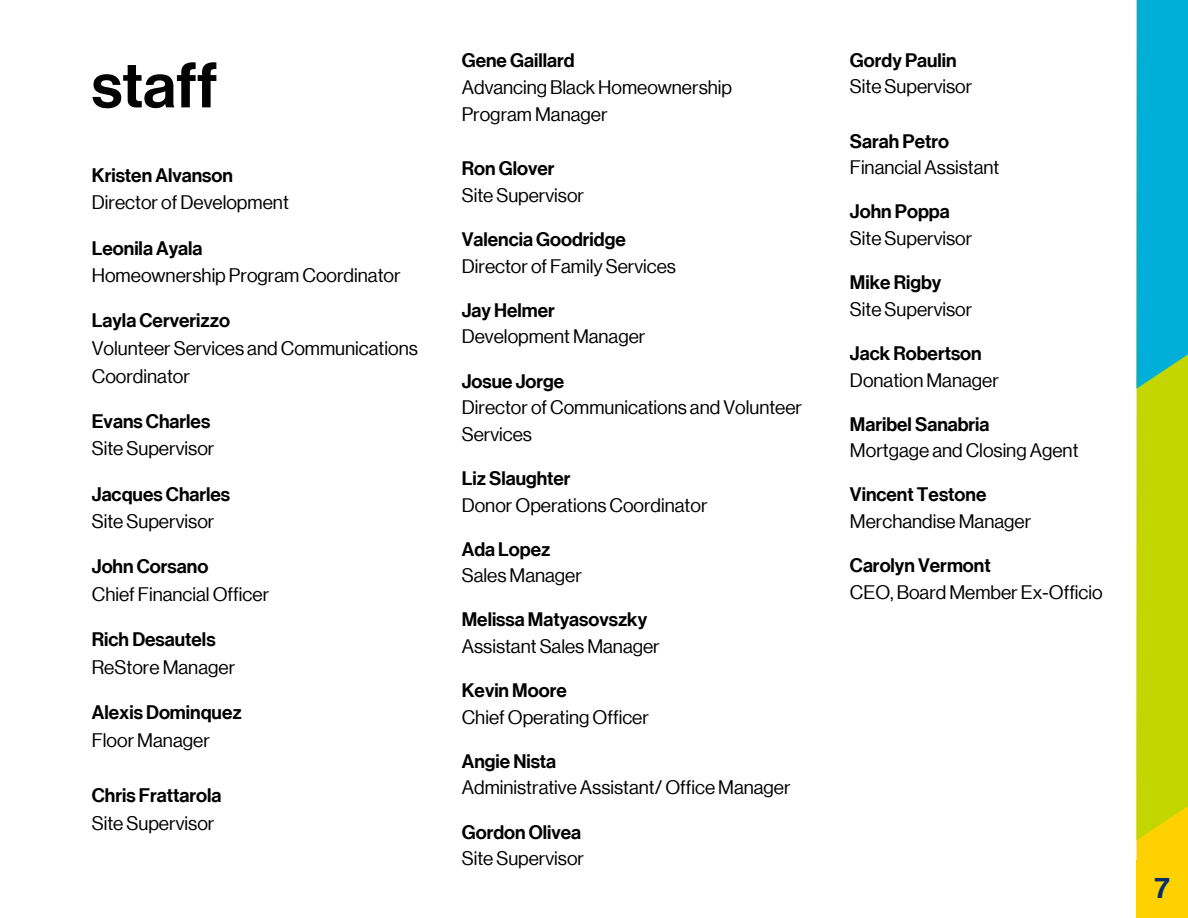
<style>
.page{position:relative;width:1188px;height:918px;background:#fff}
.page>*{position:absolute;margin:0;border:0;box-sizing:border-box;transform-origin:0 0}
.t1{font:500 62.85px "Neue Haas Grotesk Display";color:#020202}
.t2{font:29.25px "N Haas Grotesk DS Pro 65 Md";color:#002f6c}
.t3{font:19.2px/27.6px "Neue Haas Grotesk Display";color:#000}
.t4{font:500 19.2px "Neue Haas Grotesk Display";color:#000}
.t5{font:19.05px/26.7px "Neue Haas Grotesk Display";color:#000}
.t6{font:500 19.05px "Neue Haas Grotesk Display";color:#000}
</style>
<div class="page">
<svg style="left:1137px;top:841px;width:51px;height:19px"></svg>
<svg style="left:1137px;top:0;width:51px;height:841px;background:#6ec45e"></svg>
<div style="left:1136px;top:860px;width:52px;height:58px;background:#ffd100"></div>
<h1 class="t1" style="left:92px;top:49px;width:127px">staff</h1>
<p class="t4" style="left:92px;top:164px;width:143px">Kristen Alvanson</p>
<p class="t3" style="left:92px;top:189px;width:199px">Director of Development</p>
<p class="t4" style="left:92px;top:237px;width:112px">Leonila Ayala</p>
<p class="t3" style="left:92px;top:262px;width:310px">Homeownership Program Coordinator</p>
<p class="t4" style="left:92px;top:310px;width:140px">Layla Cerverizzo</p>
<p class="t3" style="left:92px;top:335px;width:328px">Volunteer Services and Communications<br>Coordinator</p>
<p class="t4" style="left:92px;top:410px;width:120px">Evans Charles</p>
<p class="t3" style="left:92px;top:435px;width:124px">Site Supervisor</p>
<p class="t4" style="left:92px;top:483px;width:140px">Jacques Charles</p>
<p class="t3" style="left:92px;top:508px;width:124px">Site Supervisor</p>
<p class="t4" style="left:92px;top:556px;width:118px">John Corsano</p>
<p class="t3" style="left:92px;top:581px;width:179px">Chief Financial Officer</p>
<p class="t4" style="left:92px;top:628px;width:125px">Rich Desautels</p>
<p class="t3" style="left:92px;top:653px;width:145px">ReStore Manager</p>
<p class="t4" style="left:92px;top:701px;width:151px">Alexis Dominquez</p>
<p class="t3" style="left:92px;top:726px;width:120px">Floor Manager</p>
<p class="t4" style="left:92px;top:784px;width:131px">Chris Frattarola</p>
<p class="t3" style="left:92px;top:809px;width:124px">Site Supervisor</p>
<p class="t6" style="left:462px;top:49px;width:114px">Gene Gaillard</p>
<p class="t5" style="left:462px;top:74px;width:272px">Advancing Black Homeownership<br>Program Manager</p>
<p class="t6" style="left:462px;top:158px;width:94px">Ron Glover</p>
<p class="t5" style="left:462px;top:182px;width:124px">Site Supervisor</p>
<p class="t6" style="left:462px;top:228px;width:165px">Valencia Goodridge</p>
<p class="t5" style="left:462px;top:253px;width:216px">Director of Family Services</p>
<p class="t6" style="left:462px;top:299px;width:95px">Jay Helmer</p>
<p class="t5" style="left:462px;top:324px;width:185px">Development Manager</p>
<p class="t6" style="left:462px;top:370px;width:104px">Josue Jorge</p>
<p class="t5" style="left:462px;top:394px;width:342px">Director of Communications and Volunteer<br>Services</p>
<p class="t6" style="left:462px;top:467px;width:110px">Liz Slaughter</p>
<p class="t5" style="left:462px;top:492px;width:247px">Donor Operations Coordinator</p>
<p class="t6" style="left:462px;top:538px;width:90px">Ada Lopez</p>
<p class="t5" style="left:462px;top:562px;width:122px">Sales Manager</p>
<p class="t6" style="left:462px;top:609px;width:187px">Melissa Matyasovszky</p>
<p class="t5" style="left:462px;top:633px;width:200px">Assistant Sales Manager</p>
<p class="t6" style="left:462px;top:679px;width:107px">Kevin Moore</p>
<p class="t5" style="left:462px;top:704px;width:189px">Chief Operating Officer</p>
<p class="t6" style="left:462px;top:750px;width:96px">Angie Nista</p>
<p class="t5" style="left:462px;top:775px;width:330px">Administrative Assistant/ Office Manager</p>
<p class="t6" style="left:462px;top:821px;width:121px">Gordon Olivea</p>
<p class="t5" style="left:462px;top:845px;width:124px">Site Supervisor</p>
<p class="t6" style="left:850px;top:49px;width:108px">Gordy Paulin</p>
<p class="t5" style="left:850px;top:73px;width:124px">Site Supervisor</p>
<p class="t6" style="left:850px;top:130px;width:101px">Sarah Petro</p>
<p class="t5" style="left:850px;top:154px;width:151px">Financial Assistant</p>
<p class="t6" style="left:850px;top:201px;width:101px">John Poppa</p>
<p class="t5" style="left:850px;top:225px;width:124px">Site Supervisor</p>
<p class="t6" style="left:850px;top:271px;width:93px">Mike Rigby</p>
<p class="t5" style="left:850px;top:296px;width:124px">Site Supervisor</p>
<p class="t6" style="left:850px;top:342px;width:133px">Jack Robertson</p>
<p class="t5" style="left:850px;top:367px;width:150px">Donation Manager</p>
<p class="t6" style="left:850px;top:413px;width:141px">Maribel Sanabria</p>
<p class="t5" style="left:850px;top:437px;width:230px">Mortgage and Closing Agent</p>
<p class="t6" style="left:850px;top:484px;width:138px">Vincent Testone</p>
<p class="t5" style="left:850px;top:508px;width:183px">Merchandise Manager</p>
<p class="t6" style="left:850px;top:554px;width:142px">Carolyn Vermont</p>
<p class="t5" style="left:850px;top:579px;width:254px">CEO, Board Member Ex-Officio</p>
<p class="t2" style="left:1163px;top:870px;width:17px">7</p>
<p class="t2" style="left:1154px;top:871px;width:17px">7</p>
</div>
